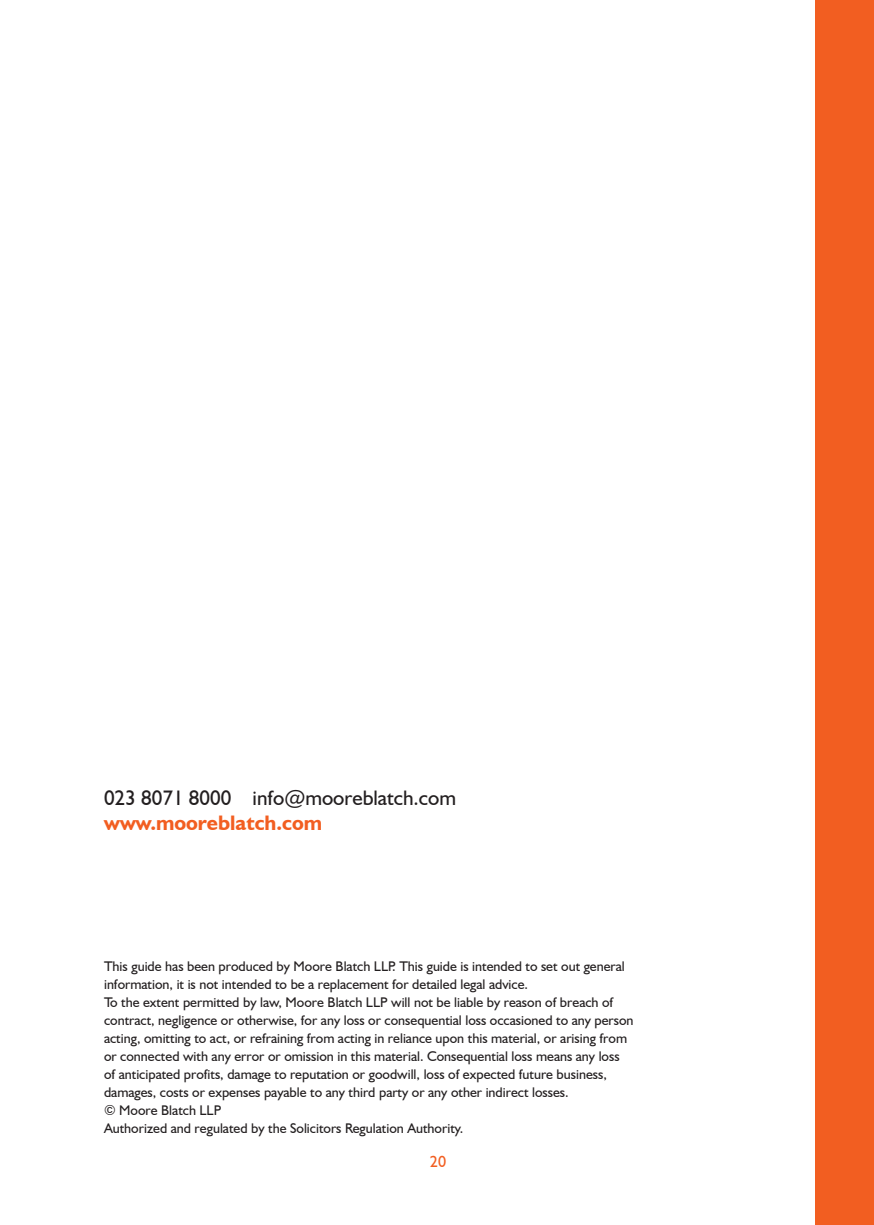
<style>
.page{position:relative;width:874px;height:1225px;background:#fff}
.page>*{position:absolute;margin:0;border:0;box-sizing:border-box;transform-origin:0 0}
.t1{font:21px "Humanist 521 BT";color:#231f20}
.t2{font:700 21px "Humanist 521 BT";color:#f25e21}
.t3{font:16px "Humanist 521 BT";color:#f25e21}
.t4{font:14px/18px "Humanist 521 BT";color:#231f20}
</style>
<div class="page">
<div style="left:814px;top:0;width:59px;height:1225px;background:#f25e21"></div>
<h1 class="t1" style="left:104px;top:784px;width:353px">023 8071 8000 info@mooreblatch.com</h1>
<h1 class="t2" style="left:104px;top:809px;width:220px">www.mooreblatch.com</h1>
<p class="t4" style="left:104px;top:956px;width:531px">This guide has been produced by Moore Blatch LLP. This guide is intended to set out general information, it is not intended to be a replacement for detailed legal advice.<br>To the extent permitted by law, Moore Blatch LLP will not be liable by reason of breach of contract, negligence or otherwise, for any loss or consequential loss occasioned to any person acting, omitting to act, or refraining from acting in reliance upon this material, or arising from or connected with any error or omission in this material. Consequential loss means any loss of anticipated profits, damage to reputation or goodwill, loss of expected future business, damages, costs or expenses payable to any third party or any other indirect losses.<br>© Moore Blatch LLP<br>Authorized and regulated by the Solicitors Regulation Authority.</p>
<p class="t3" style="left:429px;top:1151px;width:18px">20</p>
</div>
